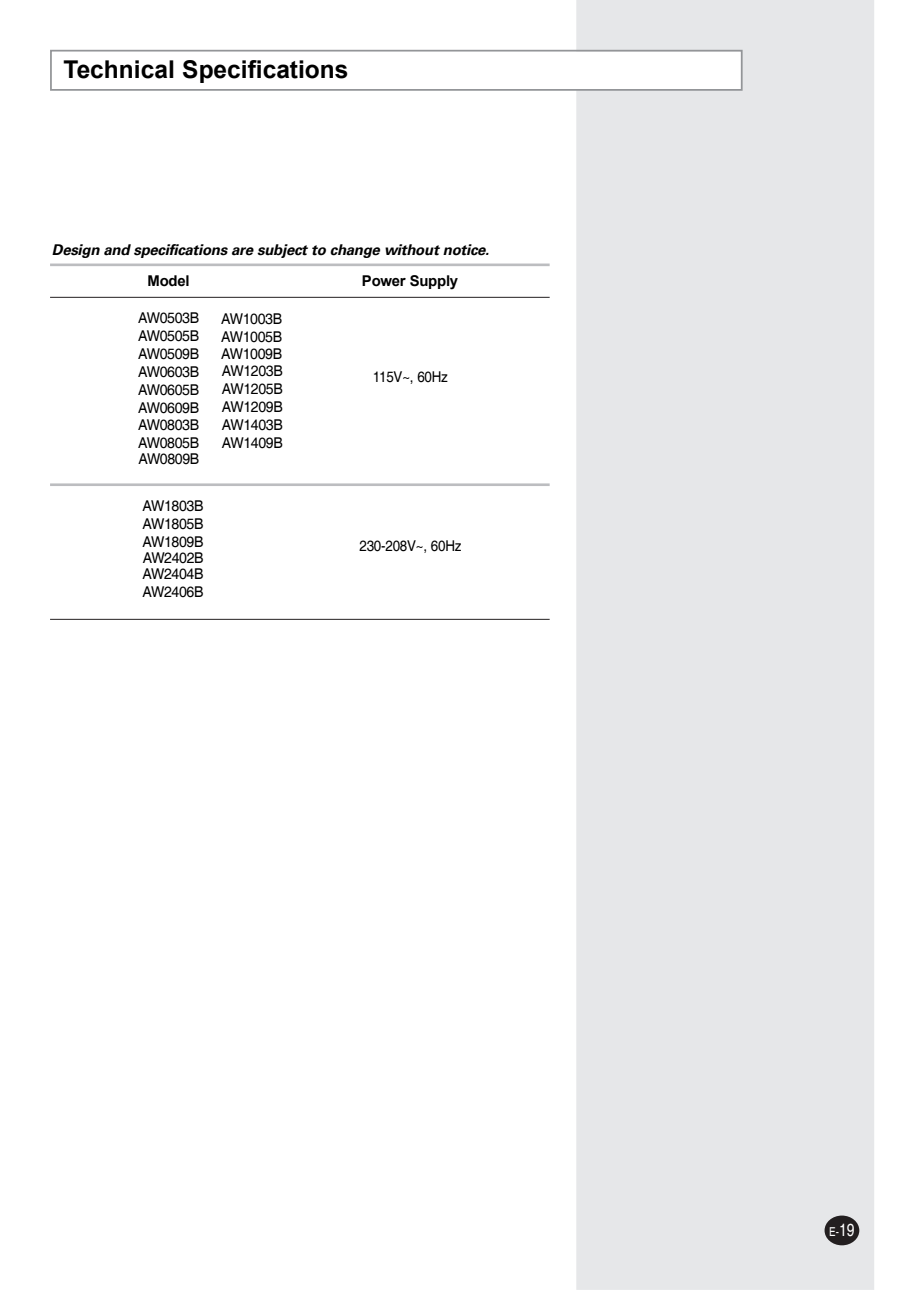
<style>
.page{position:relative;width:923px;height:1290px;background:#fff}
.page>*{position:absolute;margin:0;border:0;box-sizing:border-box;transform-origin:0 0}
.t1{font:700 24.5px "Arial";color:#000}
.t2{font:14.88px/17.8px "Helvetica";letter-spacing:-.025em;color:#000;text-align:justify;scale:.95 1}
.t3{font:italic 700 14.88px "Univers";letter-spacing:-.015em;color:#000}
.t4{font:14.88px "Helvetica";letter-spacing:-.025em;color:#000;scale:.9 1}
.t5{font:700 14.88px "Arial";letter-spacing:-.015em;color:#000}
.t6{font:12.25px "Helvetica";color:#fff;scale:.8 1}
.s1{font-size:17.5px}
</style>
<div class="page">
<div style="left:576px;top:0;width:297px;height:1290px;background:#e6e7e9"></div>
<div style="left:824px;top:1216px;width:35px;height:29px;background:#231f20;border-radius:50%"></div>
<div style="left:52px;top:52px;width:688px;height:37px;background:#fff"></div>
<div style="left:50px;top:50px;width:692px;height:41px;border:2px solid #939598"></div>
<svg style="left:50px;top:263px;width:500px;height:223px"></svg>
<svg style="left:50px;top:296px;width:500px;height:2px"></svg>
<svg style="left:50px;top:618px;width:500px;height:2px"></svg>
<h1 class="t1" style="left:63px;top:53px;width:286px">Technical Specifications</h1>
<p class="t3" style="left:52px;top:241px;width:439px">Design and specifications are subject to change without notice.</p>
<p class="t5" style="left:147px;top:271px;width:44px">Model</p>
<p class="t5" style="left:362px;top:271px;width:98px">Power Supply</p>
<p class="t2" style="left:138px;top:310px;width:66px">AW0503B AW0505B AW0509B AW0603B AW0605B AW0609B AW0803B AW0805B</p>
<p class="t2" style="left:221px;top:310px;width:66px">AW1003B AW1005B AW1009B</p>
<p class="t2" style="left:222px;top:363px;width:66px">AW1203B AW1205B AW1209B AW1403B AW1409B</p>
<p class="t4" style="left:373px;top:368px;width:85px">115V~, 60Hz</p>
<p class="t2" style="left:138px;top:451px;width:66px">AW0809B</p>
<p class="t2" style="left:142px;top:498px;width:66px">AW1803B AW1805B AW1809B</p>
<p class="t2" style="left:142px;top:565px;width:66px">AW2404B<br>AW2406B</p>
<p class="t2" style="left:143px;top:549px;width:66px">AW2402B</p>
<p class="t4" style="left:359px;top:537px;width:115px">230-208V~, 60Hz</p>
<p class="t6" style="left:829px;top:1224px;width:33px">E-<span class="s1">19</span></p>
</div>
